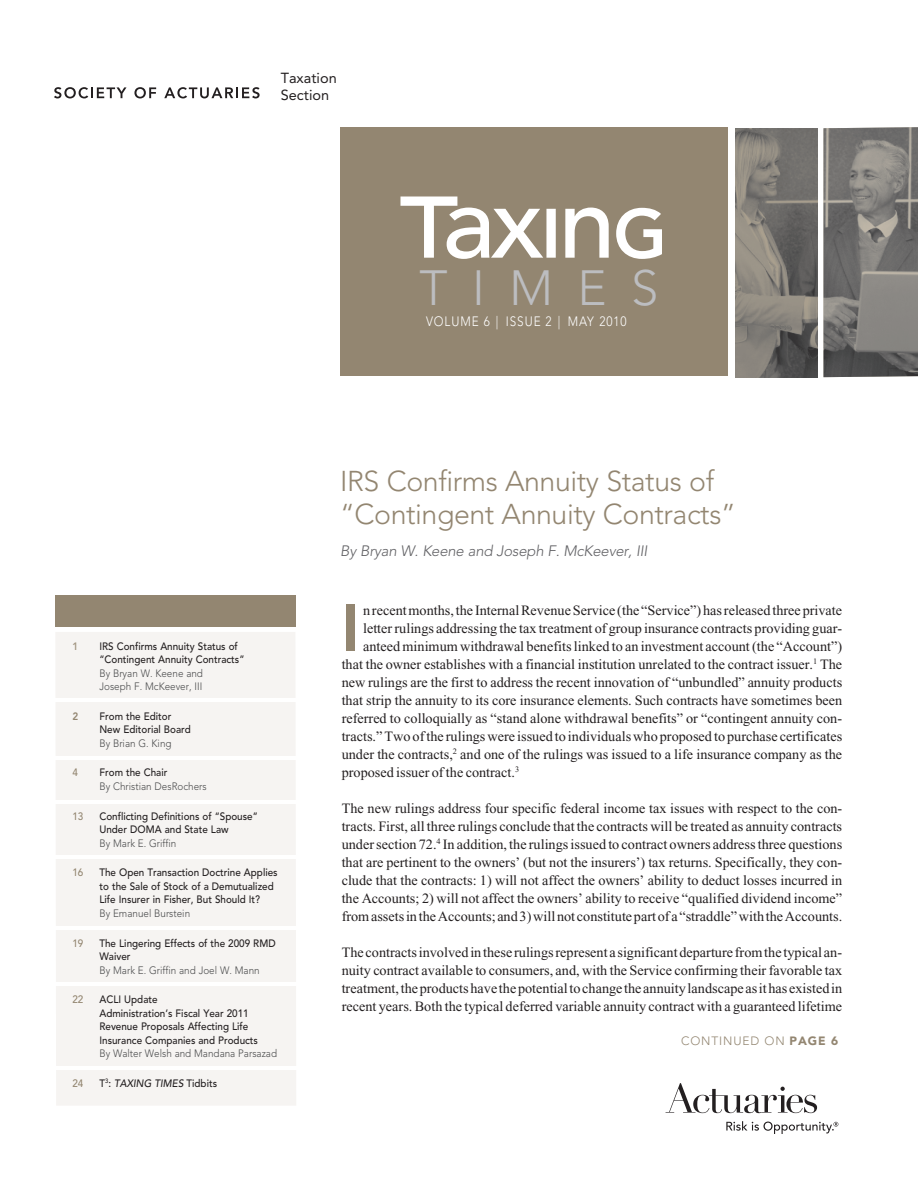
<style>
.page{position:relative;width:918px;height:1188px;background:#fff}
.page>*{position:absolute;margin:0;border:0;box-sizing:border-box;transform-origin:0 0}
.Body_Copy{font:800 65.1px "Avenir";color:#938671}
.t1{font:300 49.05px "Avenir";letter-spacing:.5em;color:#bcbdc0}
.Headline_new{font:300 28.5px/32.4px "Avenir";letter-spacing:-.015em;color:#938671}
.Headline_new-2{font:italic 300 15px "Avenir";letter-spacing:-.015em;color:#636366}
.t2{font:14.55px/16.5px "Avenir";color:#231f20}
.Body_Copy-2{font:14.25px/18px "Times New Roman";color:#231f20;text-align:justify}
.t3{font:300 13.5px "Avenir";letter-spacing:.08em;color:#fff;scale:.87 1}
.t4{font:300 12px "Avenir";letter-spacing:.075em;color:#938671}
.Index_-First_line{font:500 10.65px/13.5px "Avenir";color:#231f20;scale:.93 1}
.Index_-First_line-2{font:300 10.65px/13.5px "Avenir";color:#4b4c4d;scale:.93 1}
.Index_-First_line-3{font:italic 500 10.65px "Avenir";color:#231f20;scale:.93 1}
.Index_-First_line-4{font:500 10.65px "Avenir";color:#938671;scale:.93 1}
.Index_-First_line-5{font:800 10.65px "Avenir";color:#a39783;scale:.93 1}
.Index_-First_line-6{font:800 10.65px "Avenir";color:#938671;scale:.93 1}
.s1{font-weight:300;color:#4b4c4d}
.s2{font-weight:500;color:#231f20}
.s3{font-style:normal}
.s4{font-weight:900}
</style>
<div class="page">
<div style="left:55px;top:596px;width:240px;height:31px;background:#938671"></div>
<div style="left:56px;top:632px;width:240px;height:473px;background:#f6f4f2"></div>
<hr style="left:54px;top:698px;width:243px;height:3px;background:#fff">
<hr style="left:54px;top:756px;width:243px;height:3px;background:#fff">
<hr style="left:54px;top:800px;width:243px;height:3px;background:#fff">
<hr style="left:54px;top:926px;width:243px;height:3px;background:#fff">
<hr style="left:54px;top:983px;width:243px;height:3px;background:#fff">
<hr style="left:54px;top:1066px;width:243px;height:4px;background:#fff">
<hr style="left:54px;top:855px;width:243px;height:4px;background:#fff">
<img style="left:736px;top:128px;width:81px;height:249px">
<img style="left:824px;top:127px;width:94px;height:250px">
<svg style="left:666px;top:1083px;width:151px;height:30px"></svg>
<svg style="left:726px;top:1121px;width:112px;height:13px"></svg>
<svg style="left:54px;top:87px;width:73px;height:11px"></svg>
<svg style="left:134px;top:87px;width:22px;height:11px"></svg>
<svg style="left:164px;top:87px;width:96px;height:11px"></svg>
<div style="left:340px;top:128px;width:388px;height:248px;background:#938671"></div>
<svg style="left:616px;top:208px;width:46px;height:51px"></svg>
<svg style="left:400px;top:197px;width:209px;height:62px"></svg>
<p class="t2" style="left:281px;top:70px;width:57px">Taxation<br>Section</p>
<p class="t1" style="left:419px;top:259px;width:240px">TIMES</p>
<p class="t3" style="left:426px;top:314px;width:232px">VOLUME 6 | ISSUE 2 | MAY 2010</p>
<p class="Index_-First_line-5" style="left:72px;top:640px;width:8px">1</p>
<p class="Index_-First_line" style="left:99px;top:639px;width:157px">IRS Confirms Annuity Status of “Contingent Annuity Contracts”<br><span class="s1">By Bryan W. Keene and<br>Joseph F. McKeever, III</span></p>
<p class="Index_-First_line-6" style="left:72px;top:710px;width:8px">2</p>
<p class="Index_-First_line" style="left:99px;top:710px;width:100px">From the Editor<br>New Editorial Board<br><span class="s1">By Brian G. King</span></p>
<p class="Index_-First_line-4" style="left:72px;top:767px;width:7px">4</p>
<p class="Index_-First_line-2" style="left:99px;top:766px;width:117px"><span class="s2">From the Chair<br></span>By Christian DesRochers</p>
<p class="Index_-First_line-4" style="left:72px;top:810px;width:13px">13</p>
<p class="Index_-First_line" style="left:99px;top:810px;width:172px">Conflicting Definitions of “Spouse”<br>Under DOMA and State Law<br><span class="s1">By Mark E. Griffin</span></p>
<p class="Index_-First_line-4" style="left:72px;top:867px;width:13px">16</p>
<p class="Index_-First_line" style="left:99px;top:866px;width:193px">The Open Transaction Doctrine Applies to the Sale of Stock of a Demutualized Life Insurer in Fisher, But Should It?<br><span class="s1">By Emanuel Burstein</span></p>
<p class="Index_-First_line-4" style="left:72px;top:937px;width:13px">19</p>
<p class="Index_-First_line" style="left:99px;top:936px;width:191px">The Lingering Effects of the 2009 RMD<br>Waiver<br><span class="s1">By Mark E. Griffin and Joel W. Mann</span></p>
<p class="Index_-First_line-4" style="left:72px;top:993px;width:13px">22</p>
<p class="Index_-First_line" style="left:99px;top:993px;width:193px">ACLI Update<br>Administration’s Fiscal Year 2011<br>Revenue Proposals Affecting Life<br>Insurance Companies and Products<br><span class="s1">By Walter Welsh and Mandana Parsazad</span></p>
<p class="Index_-First_line-4" style="left:72px;top:1077px;width:13px">24</p>
<p class="Index_-First_line-3" style="left:99px;top:1077px;width:128px"><span class="s3">T</span><sup>3</sup><span class="s3">:</span> TAXING TIMES <span class="s3">Tidbits</span></p>
<p class="Headline_new" style="left:340px;top:465px;width:397px">IRS Confirms Annuity Status of “Contingent Annuity Contracts”</p>
<p class="Headline_new-2" style="left:340px;top:542px;width:309px">By Bryan W. Keene and Joseph F. McKeever, III</p>
<p class="Body_Copy" style="left:342px;top:590px;width:20px">I</p>
<p class="Body_Copy-2" style="left:363px;top:601px;width:481px">n recent months, the Internal Revenue Service (the “Service”) has released three private</p>
<p class="Body_Copy-2" style="left:363px;top:619px;width:481px">letter rulings addressing the tax treatment of group insurance contracts providing guar-</p>
<p class="Body_Copy-2" style="left:363px;top:637px;width:481px">anteed minimum withdrawal benefits linked to an investment account (the “Account”)</p>
<p class="Body_Copy-2" style="left:342px;top:655px;width:502px">that the owner establishes with a financial institution unrelated to the contract issuer.<sup>1</sup> The</p>
<p class="Body_Copy-2" style="left:342px;top:673px;width:502px">new rulings are the first to address the recent innovation of “unbundled” annuity products</p>
<p class="Body_Copy-2" style="left:342px;top:691px;width:502px">that strip the annuity to its core insurance elements. Such contracts have sometimes been</p>
<p class="Body_Copy-2" style="left:342px;top:709px;width:502px">referred to colloquially as “stand alone withdrawal benefits” or “contingent annuity con-</p>
<p class="Body_Copy-2" style="left:342px;top:727px;width:502px">tracts.” Two of the rulings were issued to individuals who proposed to purchase certificates</p>
<p class="Body_Copy-2" style="left:342px;top:745px;width:502px">under the contracts,<sup>2</sup> and one of the rulings was issued to a life insurance company as the</p>
<p class="Body_Copy-2" style="left:342px;top:763px;width:179px">proposed issuer of the contract.<sup>3</sup></p>
<p class="Body_Copy-2" style="left:342px;top:799px;width:502px">The new rulings address four specific federal income tax issues with respect to the con&shy;tracts. First, all three rulings conclude that the contracts will be treated as annuity contracts under section 72.<sup>4</sup> In addition, the rulings issued to contract owners address three questions that are pertinent to the owners’ (but not the insurers’) tax returns. Specifically, they con&shy;clude that the contracts: 1) will not affect the owners’ ability to deduct losses incurred in the Accounts; 2) will not affect the owners’ ability to receive “qualified dividend income” from assets in the Accounts; and 3) will not constitute part of a “straddle” with the Accounts.</p>
<p class="Body_Copy-2" style="left:342px;top:943px;width:502px">The contracts involved in these rulings represent a significant departure from the typical an&shy;nuity contract available to consumers, and, with the Service confirming their favorable tax treatment, the products have the potential to change the annuity landscape as it has existed in recent years. Both the typical deferred variable annuity contract with a guaranteed lifetime</p>
<p class="t4" style="left:681px;top:1033px;width:159px">CONTINUED ON <span class="s4">PAGE 6</span></p>
</div>
